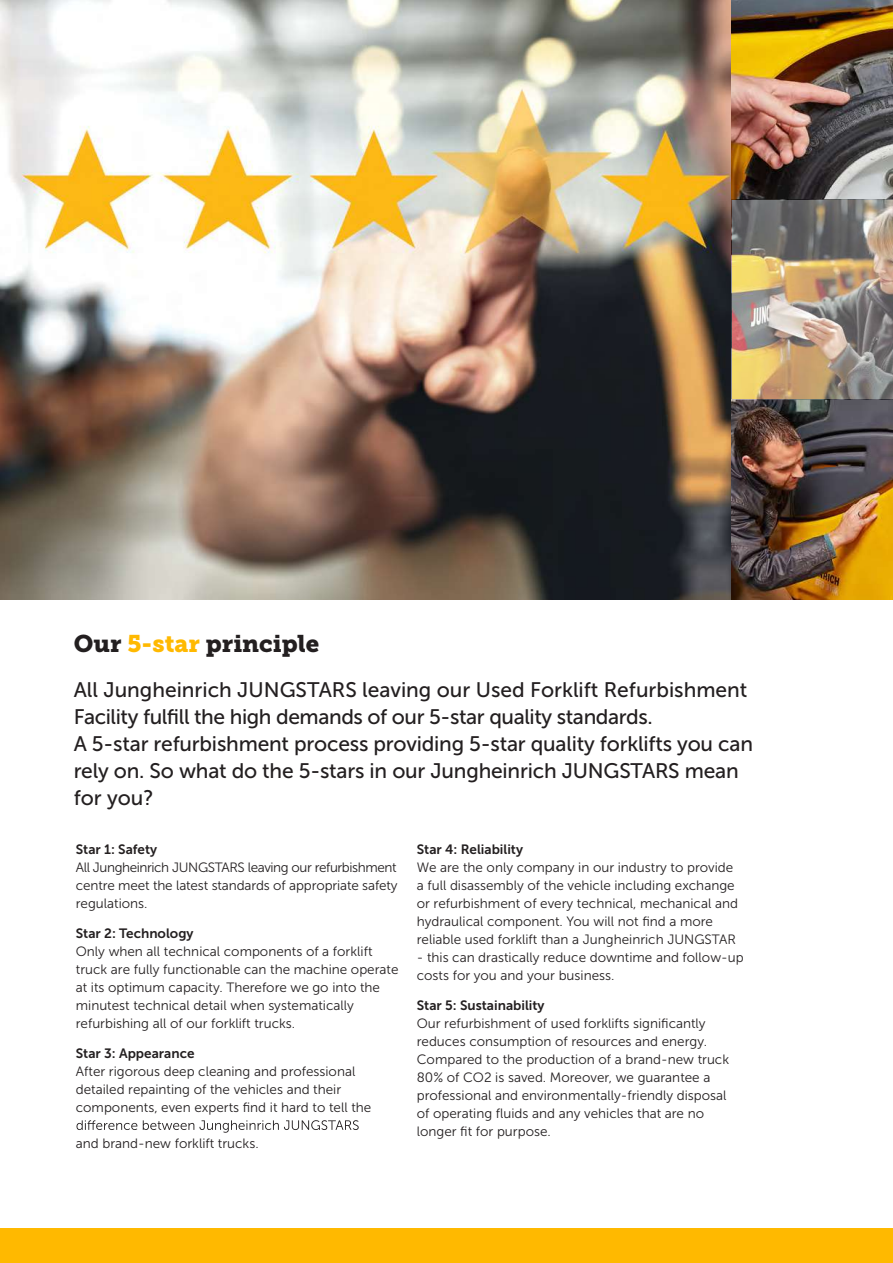
<style>
.page{position:relative;width:893px;height:1263px;background:#fff}
.page>*{position:absolute;margin:0;border:0;box-sizing:border-box;transform-origin:0 0}
.t1{font:24px "Museo JH Slab 900";color:#231f20}
.t2{font:21px/27px "Museo JH Sans 500";letter-spacing:-.01em;color:#231f20}
.t3{font:13.5px/18px "Museo JH Sans 300";color:#231f20}
.t4{font:13.5px "Museo JH Sans 700";color:#231f20}
.s1{color:#ffb900}
</style>
<div class="page">
<div style="left:0;top:1229px;width:893px;height:34px;background:#ffb900"></div>
<img style="left:0;top:0;width:893px;height:600px">
<img style="left:732px;top:0;width:161px;height:200px">
<img style="left:732px;top:400px;width:161px;height:200px">
<svg style="left:76px;top:1120px;width:283px;height:13px"></svg>
<h1 class="t1" style="left:74px;top:630px;width:247px">Our <span class="s1">5-star</span> principle</h1>
<p class="t2" style="left:74px;top:677px;width:681px">All Jungheinrich JUNGSTARS leaving our Used Forklift Refurbishment Facility fulfill the high demands of our 5-star quality standards.<br>A 5-star refurbishment process providing 5-star quality forklifts you can rely on. So what do the 5-stars in our Jungheinrich JUNGSTARS mean for you?</p>
<p class="t4" style="left:76px;top:842px;width:83px">Star 1: Safety</p>
<p class="t3" style="left:76px;top:858px;width:323px;text-align:justify">All Jungheinrich JUNGSTARS leaving our refurbishment centre meet the latest standards of appropriate safety regulations.</p>
<p class="t4" style="left:76px;top:926px;width:119px">Star 2: Technology</p>
<p class="t3" style="left:76px;top:942px;width:324px">Only when all technical components of a forklift truck are fully functionable can the machine operate at its optimum capacity. Therefore we go into the minutest technical detail when systematically refurbishing all of our forklift trucks.</p>
<p class="t4" style="left:76px;top:1046px;width:120px">Star 3: Appearance</p>
<p class="t3" style="left:76px;top:1062px;width:297px">After rigorous deep cleaning and professional detailed repainting of the vehicles and their components, even experts find it hard to tell the</p>
<p class="t3" style="left:76px;top:1134px;width:184px">and brand-new forklift trucks.</p>
<p class="t4" style="left:417px;top:842px;width:108px">Star 4: Reliability</p>
<p class="t3" style="left:417px;top:858px;width:323px">We are the only company in our industry to provide a full disassembly of the vehicle including exchange or refurbishment of every technical, mechanical and hydraulical component. You will not find a more reliable used forklift than a Jungheinrich JUNGSTAR</p>
<p class="t3" style="left:417px;top:948px;width:328px">- this can drastically reduce downtime and follow-up costs for you and your business.</p>
<p class="t4" style="left:417px;top:998px;width:129px">Star 5: Sustainability</p>
<p class="t3" style="left:417px;top:1014px;width:314px">Our refurbishment of used forklifts significantly reduces consumption of resources and energy.<br>Compared to the production of a brand-new truck 80% of CO2 is saved. Moreover, we guarantee a professional and environmentally-friendly disposal of operating fluids and any vehicles that are no longer fit for purpose.</p>
</div>
